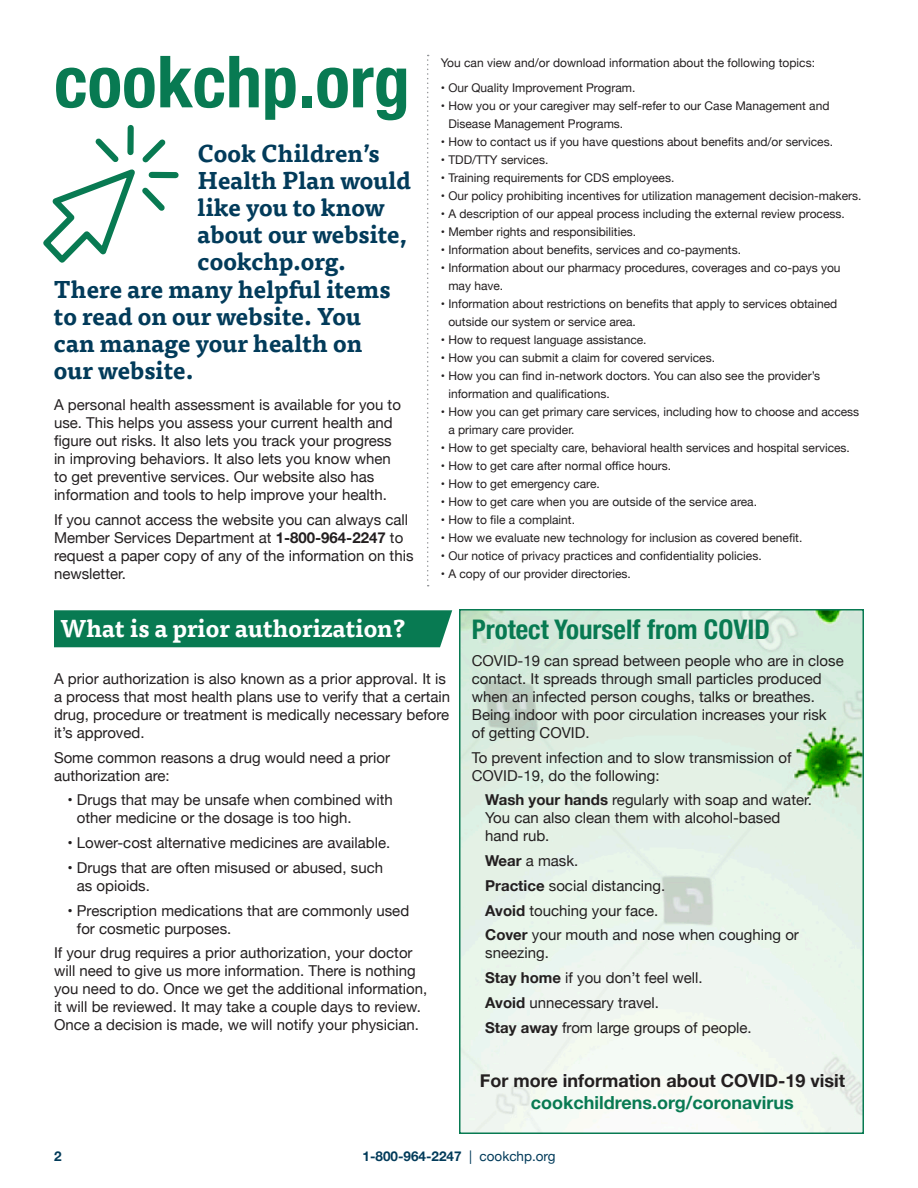
<style>
.page{position:relative;width:918px;height:1188px;background:#fff}
.page>*{position:absolute;margin:0;border:0;box-sizing:border-box;transform-origin:0 0}
.t1{font:700 condensed 72px "Helvetica Neue";color:#087a52}
.t2{font:700 condensed 27px "Helvetica Neue";color:#087a52}
.t3{font:700 24px "Tisa Pro";color:#023b5a}
.t4{font:700 24px "Tisa Pro";color:#fff}
.t5{font:700 18px "Helvetica Neue";color:#231f20}
.t6{font:700 18px "Helvetica Neue";color:#087a52}
.t7{font:15px/18px "Helvetica Neue";color:#231f20}
.t8{font:700 13.5px "Helvetica Neue";color:#023b5a}
.t9{font:12px/18px "Helvetica Neue";color:#231f20}
.s1{font-weight:700}
.s2{font-weight:400}
</style>
<div class="page">
<img style="left:462px;top:612px;width:399px;height:519px">
<div style="left:54px;top:610px;width:398px;height:37px;background:#087a52"></div>
<div style="left:459px;top:609px;width:405px;height:525px;border:2px solid #087a52"></div>
<svg style="left:43px;top:124px;width:136px;height:139px"></svg>
<svg style="left:427px;top:55px;width:2px;height:531px"></svg>
<h1 class="t1" style="left:54px;top:22px;width:357px">cookchp.org</h1>
<h3 class="t3" style="left:198px;top:134px;width:183px">Cook Children’s</h3>
<h3 class="t3" style="left:198px;top:161px;width:215px">Health Plan would</h3>
<h3 class="t3" style="left:198px;top:188px;width:189px">like you to know</h3>
<h3 class="t3" style="left:198px;top:215px;width:211px">about our website,</h3>
<h3 class="t3" style="left:198px;top:242px;width:150px">cookchp.org.</h3>
<h3 class="t3" style="left:54px;top:270px;width:338px">There are many helpful items</h3>
<h3 class="t3" style="left:54px;top:297px;width:309px">to read on our website. You</h3>
<h3 class="t3" style="left:54px;top:324px;width:310px">can manage your health on</h3>
<h3 class="t3" style="left:54px;top:351px;width:141px">our website.</h3>
<p class="t7" style="left:54px;top:397px;width:348px">A personal health assessment is available for you to use. This helps you assess your current health and figure out risks. It also lets you track your progress in improving behaviors. It also lets you know when to get preventive services. Our website also has information and tools to help improve your health.</p>
<p class="t7" style="left:54px;top:511px;width:361px">If you cannot access the website you can always call Member Services Department at <span class="s1">1-800-964-2247</span> to request a paper copy of any of the information on this newsletter.</p>
<p class="t9" style="left:441px;top:54px;width:376px">You can view and/or download information about the following topics:</p>
<p class="t9" style="left:441px;top:79px;width:196px">• Our Quality Improvement Program.</p>
<p class="t9" style="left:448px;top:97px;width:383px;text-indent:-8px">• How you or your caregiver may self-refer to our Case Management and<br>Disease Management Programs.</p>
<p class="t9" style="left:441px;top:133px;width:394px">• How to contact us if you have questions about benefits and/or services.</p>
<p class="t9" style="left:441px;top:151px;width:109px">• TDD/TTY services.</p>
<p class="t9" style="left:441px;top:169px;width:235px">• Training requirements for CDS employees.</p>
<p class="t9" style="left:441px;top:187px;width:422px">• Our policy prohibiting incentives for utilization management decision-makers.</p>
<p class="t9" style="left:441px;top:205px;width:406px">• A description of our appeal process including the external review process.</p>
<p class="t9" style="left:441px;top:223px;width:197px">• Member rights and responsibilities.</p>
<p class="t9" style="left:441px;top:241px;width:302px">• Information about benefits, services and co-payments.</p>
<p class="t9" style="left:448px;top:259px;width:394px;text-indent:-8px">• Information about our pharmacy procedures, coverages and co-pays you may have.</p>
<p class="t9" style="left:448px;top:295px;width:390px;text-indent:-8px">• Information about restrictions on benefits that apply to services obtained outside our system or service area.</p>
<p class="t9" style="left:441px;top:331px;width:207px">• How to request language assistance.</p>
<p class="t9" style="left:441px;top:349px;width:276px">• How you can submit a claim for covered services.</p>
<p class="t9" style="left:448px;top:367px;width:373px;text-indent:-8px">• How you can find in-network doctors. You can also see the provider’s information and qualifications.</p>
<p class="t9" style="left:448px;top:403px;width:412px;text-indent:-8px">• How you can get primary care services, including how to choose and access a primary care provider.</p>
<p class="t9" style="left:441px;top:439px;width:411px">• How to get specialty care, behavioral health services and hospital services.</p>
<p class="t9" style="left:441px;top:457px;width:232px">• How to get care after normal office hours.</p>
<p class="t9" style="left:441px;top:475px;width:160px">• How to get emergency care.</p>
<p class="t9" style="left:441px;top:493px;width:318px">• How to get care when you are outside of the service area.</p>
<p class="t9" style="left:441px;top:511px;width:136px">• How to file a complaint.</p>
<p class="t9" style="left:441px;top:529px;width:363px">• How we evaluate new technology for inclusion as covered benefit.</p>
<p class="t9" style="left:441px;top:547px;width:322px">• Our notice of privacy practices and confidentiality policies.</p>
<p class="t9" style="left:441px;top:565px;width:191px">• A copy of our provider directories.</p>
<h3 class="t4" style="left:60px;top:609px;width:347px">What is a prior authorization?</h3>
<p class="t7" style="left:54px;top:670px;width:398px">A prior authorization is also known as a prior approval. It is a process that most health plans use to verify that a certain drug, procedure or treatment is medically necessary before it’s approved.</p>
<p class="t7" style="left:54px;top:749px;width:338px">Some common reasons a drug would need a prior authorization are:</p>
<p class="t7" style="left:77px;top:792px;width:317px;text-indent:-9px">• Drugs that may be unsafe when combined with other medicine or the dosage is too high.</p>
<p class="t7" style="left:68px;top:835px;width:324px">• Lower-cost alternative medicines are available.</p>
<p class="t7" style="left:77px;top:859px;width:308px;text-indent:-9px">• Drugs that are often misused or abused, such as opioids.</p>
<p class="t7" style="left:77px;top:902px;width:334px;text-indent:-9px">• Prescription medications that are commonly used for cosmetic purposes.</p>
<p class="t7" style="left:54px;top:945px;width:375px">If your drug requires a prior authorization, your doctor will need to give us more information. There is nothing you need to do. Once we get the additional information, it will be reviewed. It may take a couple days to review.<br>Once a decision is made, we will notify your physician.</p>
<h2 class="t2" style="left:472px;top:607px;width:300px">Protect Yourself from COVID</h2>
<p class="t7" style="left:472px;top:652px;width:373px">COVID-19 can spread between people who are in close contact. It spreads through small particles produced when an infected person coughs, talks or breathes.<br>Being indoor with poor circulation increases your risk<br>of getting COVID.</p>
<p class="t7" style="left:472px;top:749px;width:321px">To prevent infection and to slow transmission of<br>COVID-19, do the following:</p>
<p class="t7" style="left:485px;top:792px;width:328px"><span class="s1">Wash your hands</span> regularly with soap and water.<br>You can also clean them with alcohol-based hand rub.</p>
<p class="t7" style="left:485px;top:849px;width:315px;line-height:24.8px"><span class="s1">Wear</span> a mask.<br><span class="s1">Practice</span> social distancing.<br><span class="s1">Avoid</span> touching your face.<br><span class="s1">Cover</span> your mouth and nose when coughing or</p>
<p class="t7" style="left:485px;top:942px;width:268px;line-height:24.8px">sneezing.<br><span class="s1">Stay home</span> if you don’t feel well.<br><span class="s1">Avoid</span> unnecessary travel.<br><span class="s1">Stay away</span> from large groups of people.</p>
<p class="t5" style="left:480px;top:1066px;width:367px">For more information about COVID-19 visit</p>
<p class="t6" style="left:531px;top:1089px;width:264px">cookchildrens.org/coronavirus</p>
<p class="t8" style="left:54px;top:1146px;width:9px">2</p>
<p class="t8" style="left:363px;top:1146px;width:194px">1-800-964-2247 <span class="s2">| cookchp.org</span></p>
</div>
